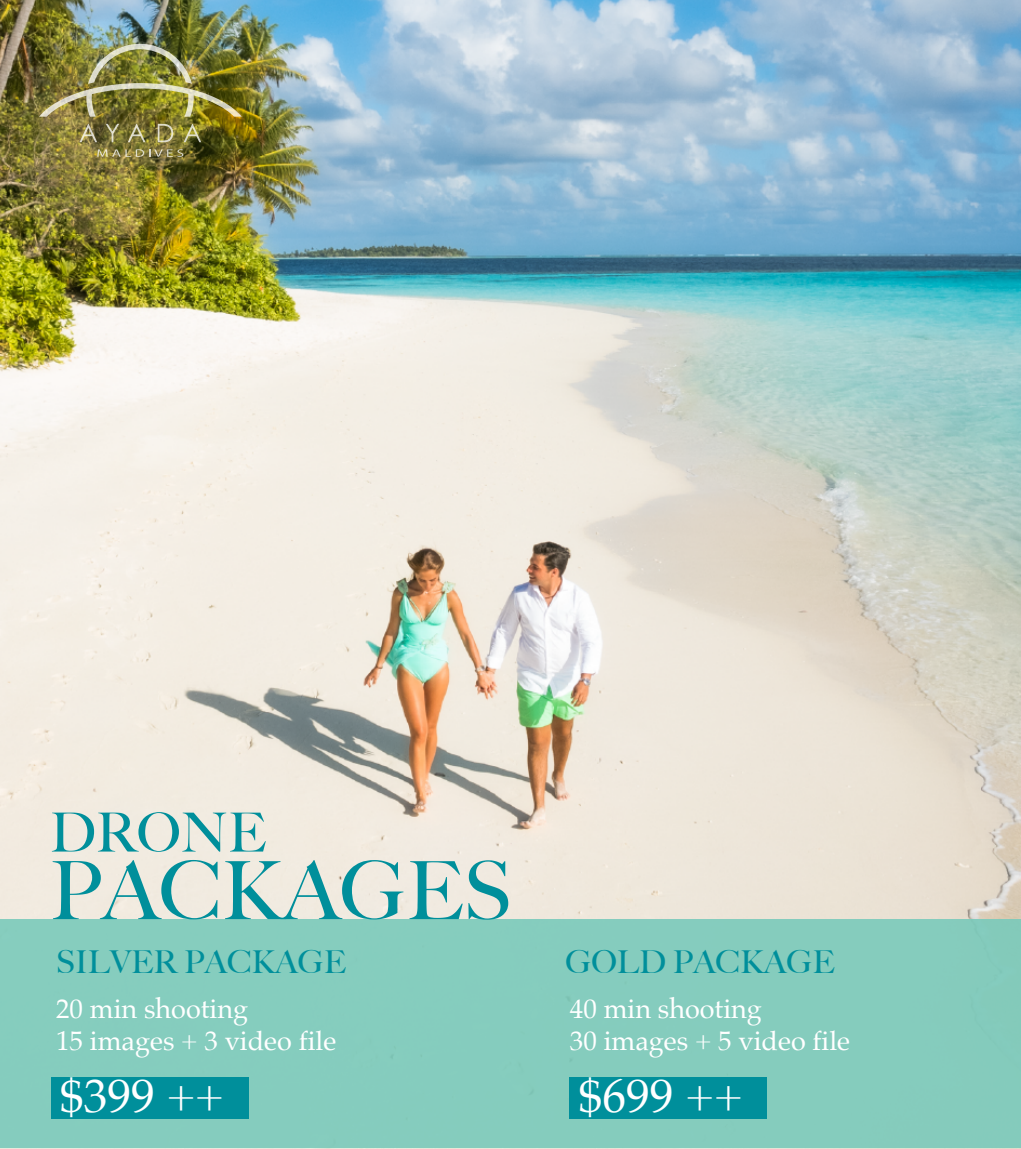
<style>
.page{position:relative;width:1021px;height:1149px;background:#fff}
.page>*{position:absolute;margin:0;border:0;box-sizing:border-box;transform-origin:0 0}
.t1{font:500 80.33px "Big Caslon";color:#008f9b}
.t2{font:500 54px "Big Caslon";color:#008f9b}
.t3{font:47.25px "Palatino";color:#fff}
.t4{font:500 31.5px "Big Caslon";color:#008f9b}
.t5{font:27px/32.4px "Palatino";color:#fff}
</style>
<div class="page">
<img style="left:0;top:0;width:1020px;height:1148px">
<div style="left:0;top:919px;width:1020px;height:228px;background:#85ccbe"></div>
<div style="left:51px;top:1076px;width:198px;height:41px;background:#008f9b"></div>
<div style="left:569px;top:1076px;width:198px;height:41px;background:#008f9b"></div>
<img style="left:39px;top:44px;width:203px;height:73px">
<svg style="left:79px;top:124px;width:18px;height:18px"></svg>
<svg style="left:106px;top:124px;width:13px;height:18px"></svg>
<svg style="left:128px;top:124px;width:17px;height:18px"></svg>
<svg style="left:158px;top:124px;width:15px;height:18px"></svg>
<svg style="left:183px;top:124px;width:18px;height:18px"></svg>
<svg style="left:97px;top:149px;width:86px;height:8px"></svg>
<h2 class="t2" style="left:50px;top:787px;width:218px">DRONE</h2>
<h1 class="t1" style="left:50px;top:824px;width:464px">PACKAGES</h1>
<p class="t4" style="left:56px;top:936px;width:291px">SILVER PACKAGE</p>
<p class="t4" style="left:565px;top:935px;width:271px">GOLD PACKAGE</p>
<p class="t5" style="left:56px;top:992px;width:282px">20 min shooting<br>15 images + 3 video file</p>
<p class="t5" style="left:570px;top:992px;width:282px">40 min shooting<br>30 images + 5 video file</p>
<h3 class="t3" style="left:60px;top:1055px;width:165px">$399 ++</h3>
<h3 class="t3" style="left:579px;top:1055px;width:165px">$699 ++</h3>
</div>
